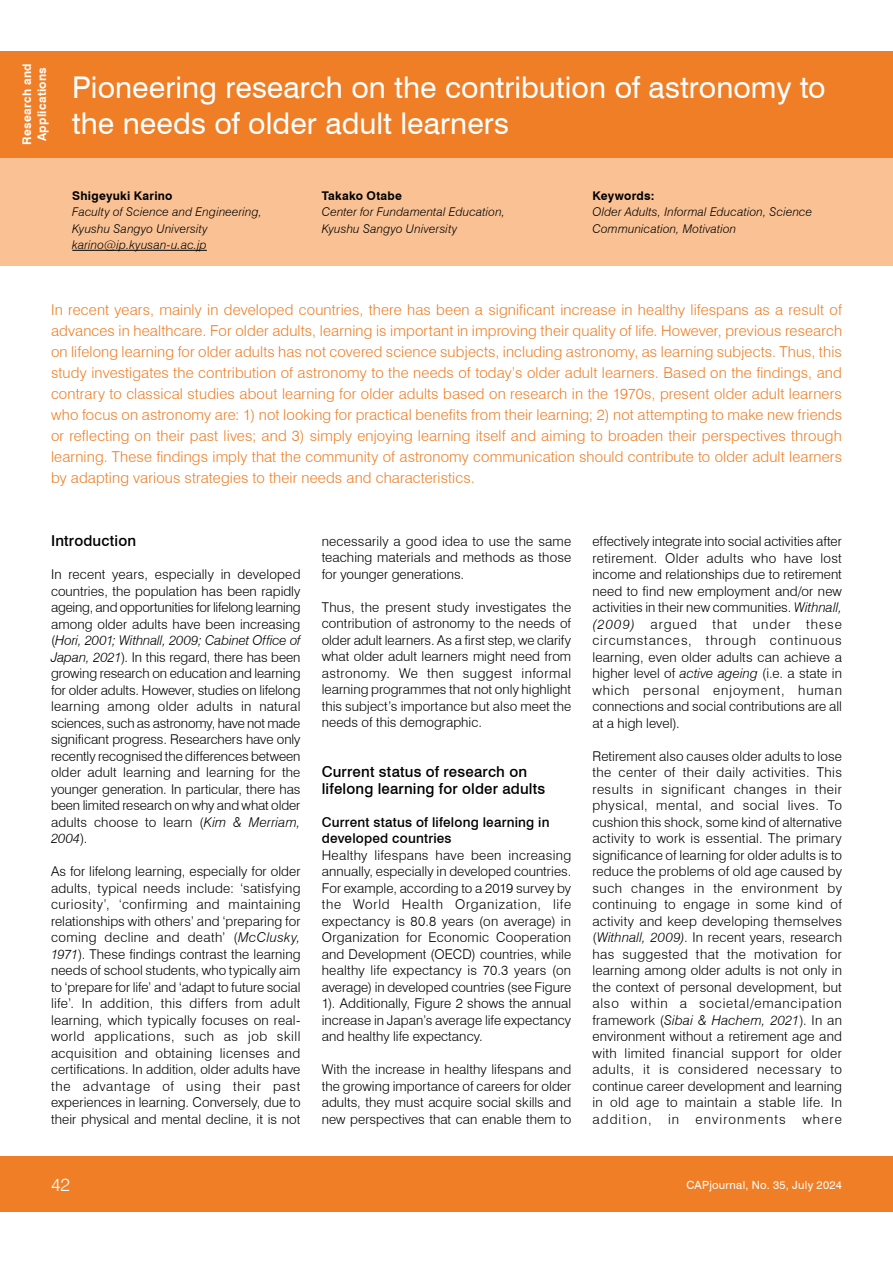
<style>
.page{position:relative;width:893px;height:1263px;background:#fff}
.page>*{position:absolute;margin:0;border:0;box-sizing:border-box;transform-origin:0 0}
.t1{font:30px/36px "Swiss 721 BT";letter-spacing:.005em;color:#fff}
.t2{font:300 18px "Swiss 721 BT";color:#fff}
.t3{font:300 15px/21px "Swiss 721 BT";letter-spacing:.01em;color:#ef7e26;text-align:justify}
.t4{font:500 15px/16.5px "Swiss 721 BT";letter-spacing:.01em;color:#000}
.t5{font:300 13.5px/16.5px "Swiss 721 BT";letter-spacing:.005em;color:#000;text-align:justify}
.t6{font:500 13.5px/16.5px "Swiss 721 BT";letter-spacing:.015em;color:#000}
.t7{font:italic 300 12px/16.5px "Swiss 721 BT";letter-spacing:.015em;color:#000}
.t8{font:700 12px "Swiss 721 BT";letter-spacing:.02em;color:#000}
.t9{font:700 12px/15px "Swiss 721 BT";letter-spacing:.02em;color:#fff}
.t10{font:11.25px "Swiss 721 BT";letter-spacing:.025em;color:#fff}
.s1{font-style:italic}
</style>
<div class="page">
<div style="left:0;top:1157px;width:893px;height:55px;background:#ef7e26"></div>
<div style="left:0;top:149px;width:893px;height:117px;background:#fac294"></div>
<div style="left:0;top:51px;width:893px;height:106px;background:#ef7e26"></div>
<hr style="left:72px;top:250px;width:135px;height:1px;background:#000">
<p class="t9" style="left:19px;top:145px;width:83px;rotate:-90deg">Research and<br>Applications</p>
<h1 class="t1" style="left:72px;top:69px;width:755px">Pioneering research on the contribution of astronomy to the needs of older adult learners</h1>
<p class="t8" style="left:72px;top:188px;width:102px">Shigeyuki Karino</p>
<p class="t7" style="left:72px;top:203px;width:191px">Faculty of Science and Engineering,<br>Kyushu Sangyo University karino@ip.kyusan-u.ac.jp</p>
<p class="t8" style="left:322px;top:188px;width:82px">Takako Otabe</p>
<p class="t7" style="left:322px;top:203px;width:185px">Center for Fundamental Education,<br>Kyushu Sangyo University</p>
<p class="t8" style="left:592px;top:188px;width:64px">Keywords:</p>
<p class="t7" style="left:592px;top:203px;width:221px">Older Adults, Informal Education, Science<br>Communication, Motivation</p>
<p class="t3" style="left:51px;top:299px;width:793px">In recent years, mainly in developed countries, there has been a significant increase in healthy lifespans as a result of advances in healthcare. For older adults, learning is important in improving their quality of life. However, previous research on lifelong learning for older adults has not covered science subjects, including astronomy, as learning subjects. Thus, this study investigates the contribution of astronomy to the needs of today’s older adult learners. Based on the findings, and contrary to classical studies about learning for older adults based on research in the 1970s, present older adult learners who focus on astronomy are: 1) not looking for practical benefits from their learning; 2) not attempting to make new friends or reflecting on their past lives; and 3) simply enjoying learning itself and aiming to broaden their perspectives through learning. These findings imply that the community of astronomy communication should contribute to older adult learners by adapting various strategies to their needs and characteristics.</p>
<p class="t4" style="left:51px;top:532px;width:87px">Introduction</p>
<p class="t5" style="left:51px;top:566px;width:251px">In recent years, especially in developed countries, the population has been rapidly ageing, and opportunities for lifelong learning among older adults have been increasing (<span class="s1">Hori, 2001; Withnall, 2009; Cabinet Office of Japan, 2021</span>). In this regard, there has been growing research on education and learning for older adults. However, studies on lifelong learning among older adults in natural sciences, such as astronomy, have not made significant progress. Researchers have only recently recognised the differences between older adult learning and learning for the younger generation. In particular, there has been limited research on why and what older adults choose to learn (<span class="s1">Kim &amp; Merriam, 2004</span>).</p>
<p class="t5" style="left:51px;top:863px;width:251px">As for lifelong learning, especially for older adults, typical needs include: ‘satisfying curiosity’, ‘confirming and maintaining relationships with others’ and ‘preparing for coming decline and death’ (<span class="s1">McClusky, 1971</span>). These findings contrast the learning needs of school students, who typically aim to ‘prepare for life’ and ‘adapt to future social life’. In addition, this differs from adult learning, which typically focuses on real&shy;world applications, such as job skill acquisition and obtaining licenses and certifications. In addition, older adults have the advantage of using their past experiences in learning. Conversely, due to their physical and mental decline, it is not</p>
<p class="t5" style="left:322px;top:533px;width:251px">necessarily a good idea to use the same teaching materials and methods as those for younger generations.</p>
<p class="t5" style="left:322px;top:599px;width:251px">Thus, the present study investigates the contribution of astronomy to the needs of older adult learners. As a first step, we clarify what older adult learners might need from astronomy. We then suggest informal learning programmes that not only highlight this subject’s importance but also meet the needs of this demographic.</p>
<p class="t4" style="left:322px;top:763px;width:225px">Current status of research on lifelong learning for older adults</p>
<p class="t6" style="left:322px;top:813px;width:229px">Current status of lifelong learning in developed countries</p>
<p class="t5" style="left:322px;top:846px;width:251px">Healthy lifespans have been increasing annually, especially in developed countries.<br>For example, according to a 2019 survey by the World Health Organization, life expectancy is 80.8 years (on average) in Organization for Economic Cooperation and Development (OECD) countries, while healthy life expectancy is 70.3 years (on average) in developed countries (see Figure 1). Additionally, Figure 2 shows the annual increase in Japan’s average life expectancy and healthy life expectancy.</p>
<p class="t5" style="left:322px;top:1061px;width:251px">With the increase in healthy lifespans and the growing importance of careers for older adults, they must acquire social skills and new perspectives that can enable them to</p>
<p class="t5" style="left:592px;top:533px;width:251px">effectively integrate into social activities after retirement. Older adults who have lost income and relationships due to retirement need to find new employment and/or new activities in their new communities. <span class="s1">Withnall, (2009)</span> argued that under these circumstances, through continuous learning, even older adults can achieve a higher level of <span class="s1">active ageing</span> (i.e. a state in which personal enjoyment, human connections and social contributions are all at a high level).</p>
<p class="t5" style="left:592px;top:747px;width:251px">Retirement also causes older adults to lose the center of their daily activities. This results in significant changes in their physical, mental, and social lives. To cushion this shock, some kind of alternative activity to work is essential. The primary significance of learning for older adults is to reduce the problems of old age caused by such changes in the environment by continuing to engage in some kind of activity and keep developing themselves (<span class="s1">Withnall, 2009)</span>. In recent years, research has suggested that the motivation for learning among older adults is not only in the context of personal development, but also within a societal/emancipation framework (<span class="s1">Sibai &amp; Hachem, 2021</span>). In an environment without a retirement age and with limited financial support for older adults, it is considered necessary to continue career development and learning in old age to maintain a stable life. In addition, in environments where</p>
<h2 class="t2" style="left:51px;top:1174px;width:21px">42</h2>
<p class="t10" style="left:686px;top:1178px;width:157px">CAPjournal, No. 35, July 2024</p>
</div>
